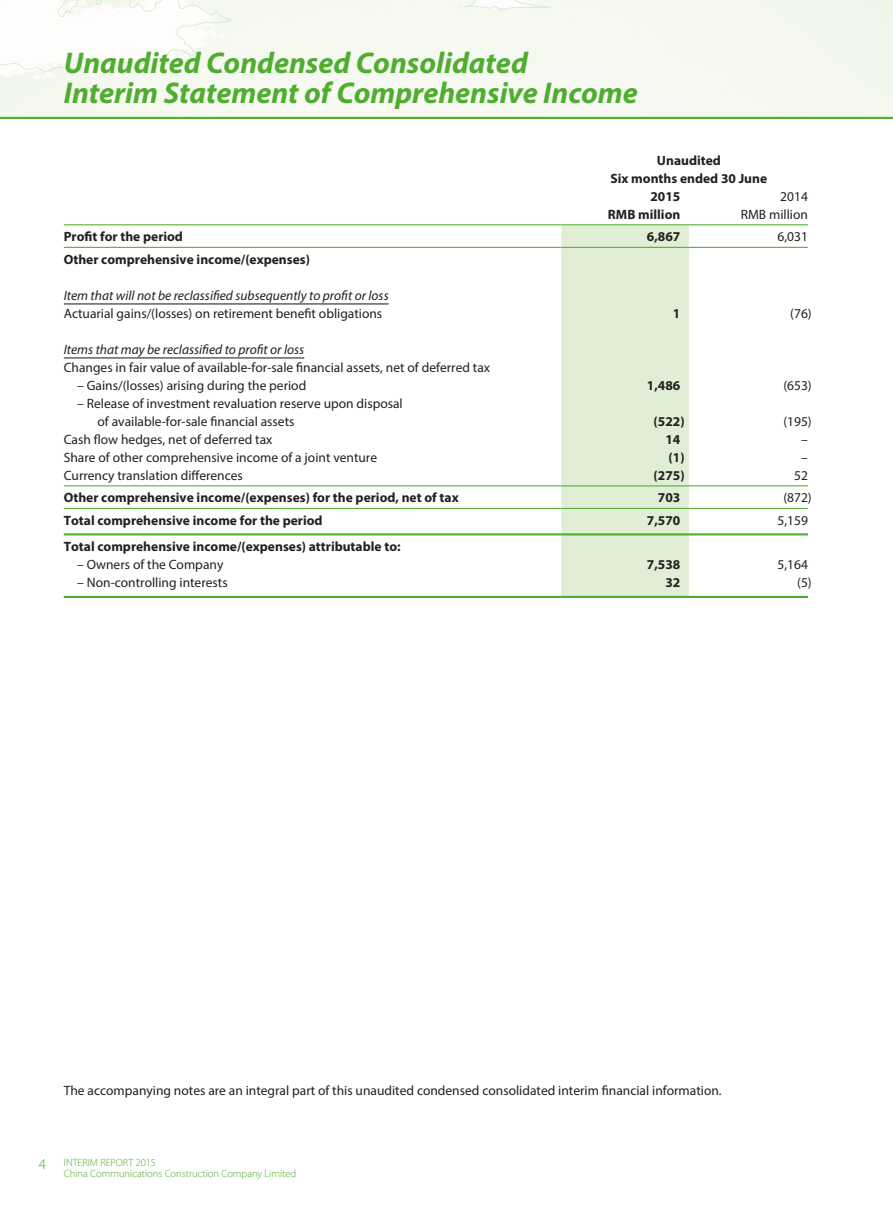
<style>
.page{position:relative;width:893px;height:1212px;background:#fff}
.page>*{position:absolute;margin:0;border:0;box-sizing:border-box;transform-origin:0 0}
.t1{font:italic 700 30px/30px "Myriad Pro";color:#4fad2f}
.t2{font:300 15px "Myriad Pro";color:#4fad2f}
.t3{font:13.5px/18px "Myriad Pro";color:#231f20}
.t4{font:700 13.5px "Myriad Pro";color:#231f20}
.t5{font:italic 13.5px "Myriad Pro";color:#231f20}
.t6{font:300 10.5px "Myriad Pro";color:#4fad2f}
</style>
<div class="page">
<img style="left:0;top:0;width:893px;height:117px">
<hr style="left:0;top:117px;width:893px;height:2px;background:#4fad2f">
<div style="left:561px;top:225px;width:128px;height:371px;background:#e0eed5"></div>
<hr style="left:64px;top:224px;width:497px;height:1px;background:#4fad2f">
<hr style="left:561px;top:224px;width:128px;height:1px;background:#4fad2f">
<hr style="left:689px;top:224px;width:119px;height:1px;background:#4fad2f">
<hr style="left:64px;top:247px;width:497px;height:1px;background:#4fad2f">
<hr style="left:561px;top:247px;width:128px;height:1px;background:#4fad2f">
<hr style="left:689px;top:247px;width:119px;height:1px;background:#4fad2f">
<hr style="left:64px;top:303px;width:325px;height:1px;background:#231f20">
<hr style="left:64px;top:357px;width:240px;height:1px;background:#231f20">
<hr style="left:64px;top:485px;width:497px;height:1px;background:#4fad2f">
<hr style="left:561px;top:485px;width:128px;height:1px;background:#4fad2f">
<hr style="left:689px;top:485px;width:119px;height:1px;background:#4fad2f">
<hr style="left:64px;top:508px;width:497px;height:1px;background:#4fad2f">
<hr style="left:561px;top:508px;width:128px;height:1px;background:#4fad2f">
<hr style="left:689px;top:508px;width:119px;height:1px;background:#4fad2f">
<hr style="left:64px;top:533px;width:497px;height:2px;background:#4fad2f">
<hr style="left:561px;top:533px;width:128px;height:2px;background:#4fad2f">
<hr style="left:689px;top:533px;width:119px;height:2px;background:#4fad2f">
<hr style="left:64px;top:596px;width:497px;height:2px;background:#4fad2f">
<hr style="left:561px;top:596px;width:128px;height:2px;background:#4fad2f">
<hr style="left:689px;top:596px;width:119px;height:2px;background:#4fad2f">
<h1 class="t1" style="left:64px;top:47px;width:576px">Unaudited Condensed Consolidated<br>Interim Statement of Comprehensive Income</h1>
<p class="t4" style="left:657px;top:151px;width:65px">Unaudited</p>
<p class="t4" style="left:611px;top:169px;width:158px">Six months ended 30 June</p>
<p class="t4" style="left:650px;top:187px;width:31px">2015</p>
<p class="t3" style="left:780px;top:187px;width:29px">2014</p>
<p class="t4" style="left:608px;top:205px;width:74px">RMB million</p>
<p class="t3" style="left:741px;top:205px;width:69px">RMB million</p>
<p class="t4" style="left:64px;top:228px;width:121px">Profit for the period</p>
<p class="t4" style="left:647px;top:228px;width:35px">6,867</p>
<p class="t3" style="left:777px;top:227px;width:32px">6,031</p>
<p class="t4" style="left:64px;top:250px;width:248px">Other comprehensive income/(expenses)</p>
<p class="t5" style="left:64px;top:287px;width:326px">Item that will not be reclassified subsequently to profit or loss</p>
<p class="t3" style="left:64px;top:304px;width:320px">Actuarial gains/(losses) on retirement benefit obligations</p>
<p class="t4" style="left:673px;top:304px;width:9px">1</p>
<p class="t3" style="left:790px;top:304px;width:23px">(76)</p>
<p class="t5" style="left:64px;top:341px;width:242px">Items that may be reclassified to profit or loss</p>
<p class="t3" style="left:64px;top:358px;width:428px">Changes in fair value of available-for-sale financial assets, net of deferred tax</p>
<p class="t3" style="left:77px;top:376px;width:231px">– Gains/(losses) arising during the period</p>
<p class="t4" style="left:647px;top:376px;width:35px">1,486</p>
<p class="t3" style="left:783px;top:376px;width:30px">(653)</p>
<p class="t3" style="left:98px;top:394px;width:307px;text-indent:-20px">– Release of investment revaluation reserve upon disposal of available-for-sale financial assets</p>
<p class="t4" style="left:654px;top:412px;width:32px">(522)</p>
<p class="t3" style="left:783px;top:412px;width:30px">(195)</p>
<p class="t3" style="left:64px;top:430px;width:210px">Cash flow hedges, net of deferred tax</p>
<p class="t4" style="left:665px;top:430px;width:16px">14</p>
<p class="t3" style="left:801px;top:430px;width:8px">–</p>
<p class="t3" style="left:64px;top:448px;width:315px">Share of other comprehensive income of a joint venture</p>
<p class="t4" style="left:669px;top:448px;width:17px">(1)</p>
<p class="t3" style="left:801px;top:448px;width:8px">–</p>
<p class="t3" style="left:64px;top:466px;width:181px">Currency translation differences</p>
<p class="t4" style="left:654px;top:466px;width:32px">(275)</p>
<p class="t3" style="left:794px;top:466px;width:15px">52</p>
<p class="t4" style="left:64px;top:489px;width:396px">Other comprehensive income/(expenses) for the period, net of tax</p>
<p class="t4" style="left:658px;top:489px;width:24px">703</p>
<p class="t3" style="left:783px;top:488px;width:30px">(872)</p>
<p class="t4" style="left:64px;top:511px;width:260px">Total comprehensive income for the period</p>
<p class="t4" style="left:647px;top:511px;width:35px">7,570</p>
<p class="t3" style="left:777px;top:511px;width:32px">5,159</p>
<p class="t4" style="left:64px;top:538px;width:338px">Total comprehensive income/(expenses) attributable to:</p>
<p class="t3" style="left:77px;top:555px;width:148px">– Owners of the Company</p>
<p class="t4" style="left:647px;top:556px;width:35px">7,538</p>
<p class="t3" style="left:777px;top:555px;width:32px">5,164</p>
<p class="t3" style="left:77px;top:573px;width:152px">– Non-controlling interests</p>
<p class="t4" style="left:665px;top:574px;width:16px">32</p>
<p class="t3" style="left:797px;top:573px;width:16px">(5)</p>
<p class="t3" style="left:64px;top:1081px;width:659px">The accompanying notes are an integral part of this unaudited condensed consolidated interim financial information.</p>
<p class="t2" style="left:39px;top:1156px;width:9px">4</p>
<p class="t6" style="left:64px;top:1156px;width:94px">Interi m Report 2015</p>
<p class="t6" style="left:64px;top:1168px;width:234px">China Communications Construction Company Limited</p>
</div>
